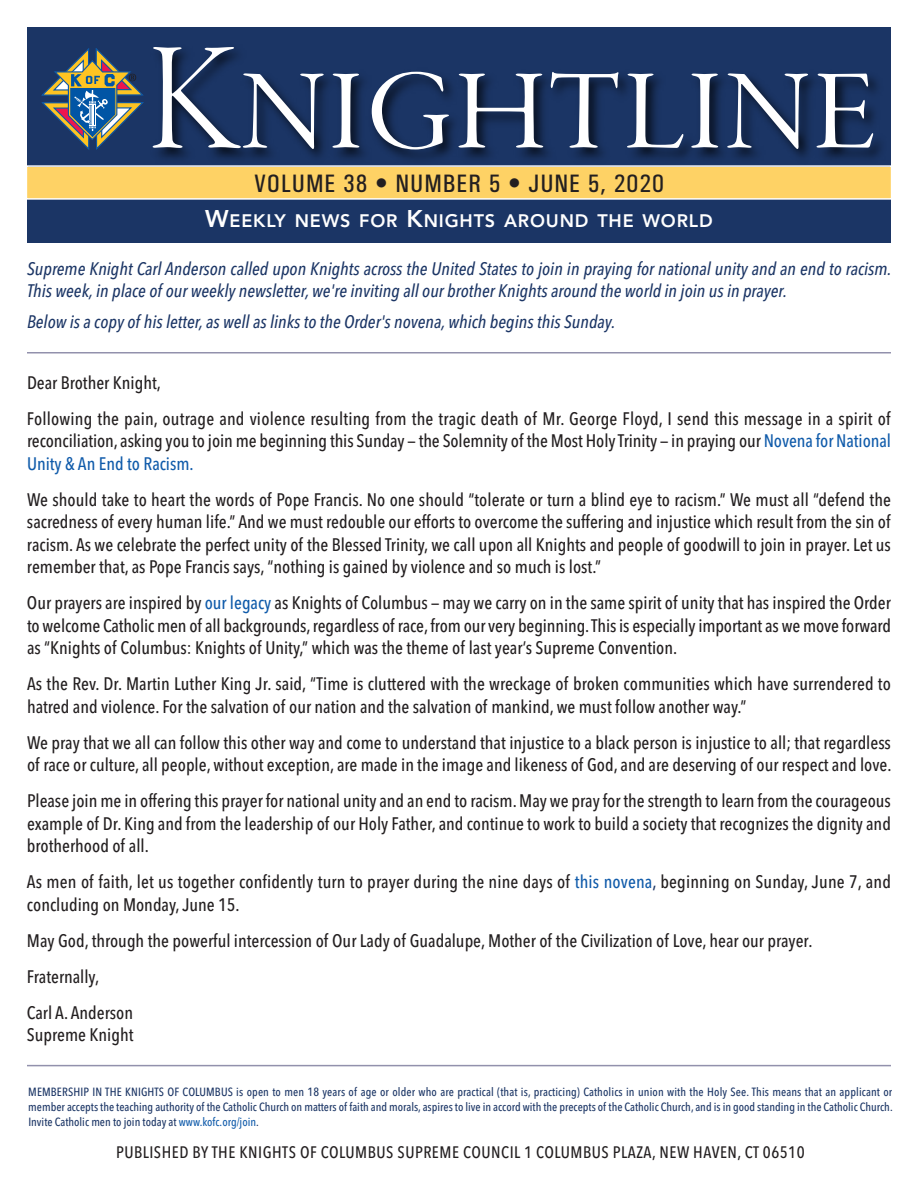
<style>
.page{position:relative;width:918px;height:1188px;background:#fff}
.page>*{position:absolute;margin:0;border:0;box-sizing:border-box;transform-origin:0 0}
.t1{font:157.5px "Garamond Premr Pro Lt Disp";color:#fff}
.t2{font:500 condensed 25.5px "Univers";letter-spacing:.04em;color:#231f20}
.t3{font:500 18px/22.5px "Avenir Next Condensed";color:#231f20}
.t4{font:italic 500 18px/22.5px "Avenir Next Condensed";color:#1b3565}
.t5{font:800 18px "Avenir";letter-spacing:.045em;color:#fff}
.t6{font:500 16.5px "Avenir Next Condensed";letter-spacing:.03em;color:#231f20}
.t7{font:500 11.85px/15px "Avenir Next Condensed";color:#1b3565;text-align:justify}
.s1{font-size:24px}
.s2{color:#105baa}
.s3{color:#1b3565}
</style>
<div class="page">
<div style="left:27px;top:27px;width:864px;height:216px;background:#1b3565"></div>
<img style="left:143px;top:49px;width:738px;height:111px">
<svg style="left:41px;top:48px;width:102px;height:102px"></svg>
<div style="left:27px;top:167px;width:864px;height:31px;background:#fed265"></div>
<div style="left:26px;top:165px;width:866px;height:35px;border:2px solid #fff"></div>
<hr style="left:27px;top:352px;width:864px;height:2px;background:#9291ac">
<hr style="left:27px;top:1065px;width:864px;height:1px;background:#9291ac">
<h1 class="t1" style="left:146px;top:38px;width:733px">Knightline</h1>
<h2 class="t2" style="left:254px;top:168px;width:411px">VOLUME 38 • NUMBER 5 • JUNE 5, 2020</h2>
<p class="t5" style="left:205px;top:207px;width:509px"><span class="s1">W</span>EEKLY NEWS FOR <span class="s1">K</span>NIGHTS AROUND THE WORLD</p>
<p class="t4" style="left:27px;top:257px;width:866px">Supreme Knight Carl Anderson called upon Knights across the United States to join in praying for national unity and an end to racism.<br>This week, in place of our weekly newsletter, we're inviting all our brother Knights around the world in join us in prayer.</p>
<p class="t4" style="left:27px;top:310px;width:590px">Below is a copy of his letter, as well as links to the Order's novena, which begins this Sunday.</p>
<p class="t3" style="left:27px;top:365px;width:865px;line-height:36px">Dear Brother Knight,<br>Following the pain, outrage and violence resulting from the tragic death of Mr. George Floyd, I send this message in a spirit of</p>
<p class="t3" style="left:27px;top:430px;width:866px">reconciliation, asking you to join me beginning this Sunday — the Solemnity of the Most HolyTrinity — in praying our <span class="s2">Novena for National<br>Unity &amp; An End to Racism.</span></p>
<p class="t3" style="left:27px;top:488px;width:866px;text-align:justify">We should take to heart the words of Pope Francis. No one should “tolerate or turn a blind eye to racism.” We must all “defend the sacredness of every human life.” And we must redouble our efforts to overcome the suffering and injustice which result from the sin of racism. As we celebrate the perfect unity of the Blessed Trinity, we call upon all Knights and people of goodwill to join in prayer. Let us remember that, as Pope Francis says, “nothing is gained by violence and so much is lost.”</p>
<p class="t3" style="left:27px;top:592px;width:866px;text-align:justify">Our prayers are inspired by <span class="s2">our legacy</span> as Knights of Columbus — may we carry on in the same spirit of unity that has inspired the Order to welcome Catholic men of all backgrounds,regardless of race, from our very beginning.This is especially important as we move forward as “Knights of Columbus: Knights of Unity,” which was the theme of last year’s Supreme Convention.</p>
<p class="t3" style="left:27px;top:673px;width:866px">As the Rev. Dr. Martin Luther King Jr. said, “Time is cluttered with the wreckage of broken communities which have surrendered to hatred and violence. For the salvation of our nation and the salvation of mankind, we must follow another way.”</p>
<p class="t3" style="left:27px;top:731px;width:866px">We pray that we all can follow this other way and come to understand that injustice to a black person is injustice to all; that regardless of race or culture, all people, without exception, are made in the image and likeness of God, and are deserving of our respect and love.</p>
<p class="t3" style="left:27px;top:790px;width:866px;text-align:justify">Please join me in offering this prayer for national unity and an end to racism.May we pray for the strength to learn from the courageous example of Dr. King and from the leadership of our Holy Father, and continue to work to build a society that recognizes the dignity and brotherhood of all.</p>
<p class="t3" style="left:27px;top:871px;width:866px">As men of faith, let us together confidently turn to prayer during the nine days of <span class="s2">this novena</span><span class="s3">,</span> beginning on Sunday, June 7, and concluding on Monday,June 15.</p>
<p class="t3" style="left:27px;top:923px;width:787px;line-height:36px">May God, through the powerful intercession of Our Lady of Guadalupe, Mother of the Civilization of Love, hear our prayer.<br>Fraternally,<br>Carl A. Anderson</p>
<p class="t3" style="left:27px;top:1024px;width:108px">Supreme Knight</p>
<p class="t7" style="left:28px;top:1084px;width:866px">MEMBERSHIP IN THE KNIGHTS OF COLUMBUS is open to men 18 years of age or older who are practical (that is, practicing) Catholics in union with the Holy See. This means that an applicant or member accepts the teaching authority of the Catholic Church on matters of faith and morals, aspires to live in accord with the precepts of the Catholic Church, and is in good standing in the Catholic Church.<br>Invite Catholic men to join today at <span class="s2">www.kofc.org/join</span>.</p>
<p class="t6" style="left:116px;top:1142px;width:690px">PUBLISHED BY THE KNIGHTS OF COLUMBUS SUPREME COUNCIL 1 COLUMBUS PLAZA, NEW HAVEN, CT 06510</p>
</div>
